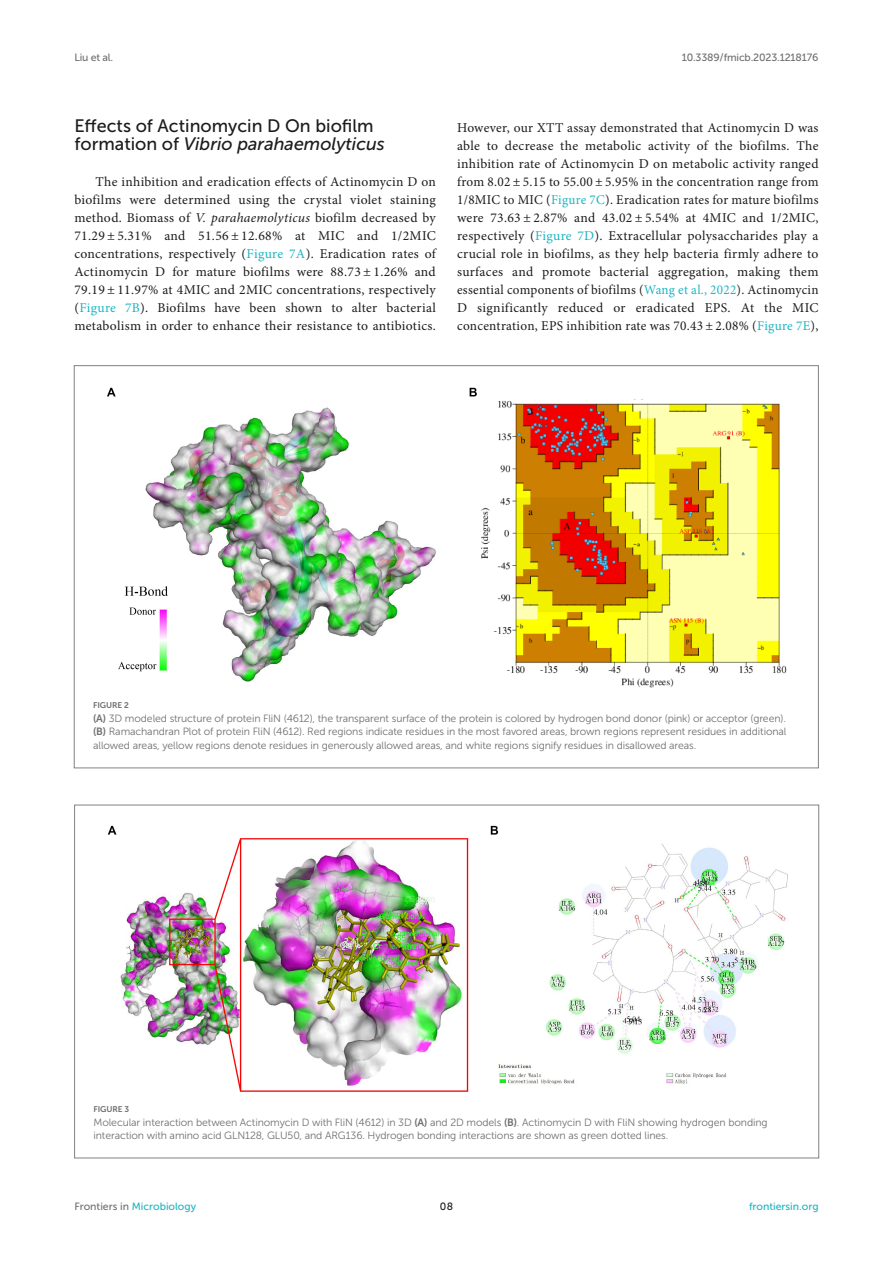
<style>
.page{position:relative;width:893px;height:1263px;background:#fff}
.page>*{position:absolute;margin:0;border:0;box-sizing:border-box;transform-origin:0 0}
.HEAD_2{font:18px/18px "Museo Sans 500";color:#1b1c1b}
.TEXT_FLUSH{font:13.5px/18px "Minion Pro";letter-spacing:.02em;color:#1b1c1b;text-align:justify}
.FIG_LEG{font:10.5px/13.5px "Museo Sans 300";letter-spacing:-.01em;color:#706f70}
.t1{font:10.5px "Museo Sans 500";color:#1db5c3}
.t2{font:10.5px "Museo Sans 500";letter-spacing:-.015em;color:#706f70}
.t3{font:10.5px "Museo Sans 500";color:#1b1c1b}
.FIG_HD{font:8.25px "Museo Sans 700";letter-spacing:-.01em;color:#706f70}
.s1{font-style:italic}
.s2{color:#1db5c3}
.s3{font-family:"Museo Sans 700"}
.s4{color:#706f70}
</style>
<div class="page">
<img style="left:107px;top:825px;width:681px;height:267px">
<img style="left:107px;top:387px;width:680px;height:301px">
<p class="t2" style="left:74px;top:51px;width:40px">Liu et al.</p>
<p class="t2" style="left:682px;top:51px;width:138px">10.3389/fmicb.2023.1218176</p>
<p class="HEAD_2" style="left:74px;top:117px;width:312px">Effects of Actinomycin D On biofilm formation of <span class="s1">Vibrio parahaemolyticus</span></p>
<p class="TEXT_FLUSH" style="left:74px;top:173px;width:363px;text-indent:21px">The inhibition and eradication effects of Actinomycin D on biofilms were determined using the crystal violet staining method. Biomass of <span class="s1">V. parahaemolyticus</span> biofilm decreased by 71.29 ± 5.31% and 51.56 ± 12.68% at MIC and 1/2MIC concentrations, respectively (<span class="s2">Figure 7A</span>). Eradication rates of Actinomycin D for mature biofilms were 88.73 ± 1.26% and 79.19 ± 11.97% at 4MIC and 2MIC concentrations, respectively (<span class="s2">Figure 7B</span>). Biofilms have been shown to alter bacterial metabolism in order to enhance their resistance to antibiotics.</p>
<p class="TEXT_FLUSH" style="left:457px;top:119px;width:363px">However, our XTT assay demonstrated that Actinomycin D was able to decrease the metabolic activity of the biofilms. The inhibition rate of Actinomycin D on metabolic activity ranged from 8.02 ± 5.15 to 55.00 ± 5.95% in the concentration range from 1/8MIC to MIC (<span class="s2">Figure 7C</span>). Eradication rates for mature biofilms were 73.63 ± 2.87% and 43.02 ± 5.54% at 4MIC and 1/2MIC, respectively (<span class="s2">Figure 7D</span>). Extracellular polysaccharides play a crucial role in biofilms, as they help bacteria firmly adhere to surfaces and promote bacterial aggregation, making them essential components of biofilms (<span class="s2">Wang et al., 2022</span>). Actinomycin D significantly reduced or eradicated EPS. At the MIC concentration, EPS inhibition rate was 70.43 ± 2.08% (<span class="s2">Figure 7E</span>),</p>
<p class="FIG_HD" style="left:93px;top:701px;width:37px">FIGURE 2</p>
<p class="FIG_LEG" style="left:93px;top:712px;width:695px;text-align:justify"><span class="s3">(A)</span> 3D modeled structure of protein FliN (4612), the transparent surface of the protein is colored by hydrogen bond donor (pink) or acceptor (green). <span class="s3">(B)</span> Ramachandran Plot of protein FliN (4612). Red regions indicate residues in the most favored areas, brown regions represent residues in additional allowed areas, yellow regions denote residues in generously allowed areas, and white regions signify residues in disallowed areas.</p>
<p class="FIG_HD" style="left:94px;top:1104px;width:37px">FIGURE 3</p>
<p class="FIG_LEG" style="left:94px;top:1115px;width:676px">Molecular interaction between Actinomycin D with FliN (4612) in 3D <span class="s3">(A)</span> and 2D models <span class="s3">(B)</span>. Actinomycin D with FliN showing hydrogen bonding interaction with amino acid GLN128, GLU50, and ARG136. Hydrogen bonding interactions are shown as green dotted lines.</p>
<p class="t1" style="left:74px;top:1200px;width:123px"><span class="s4">Frontiers in</span> Microbiology</p>
<p class="t3" style="left:440px;top:1200px;width:15px">08</p>
<p class="t1" style="left:749px;top:1200px;width:71px">frontiersin.org</p>
</div>
